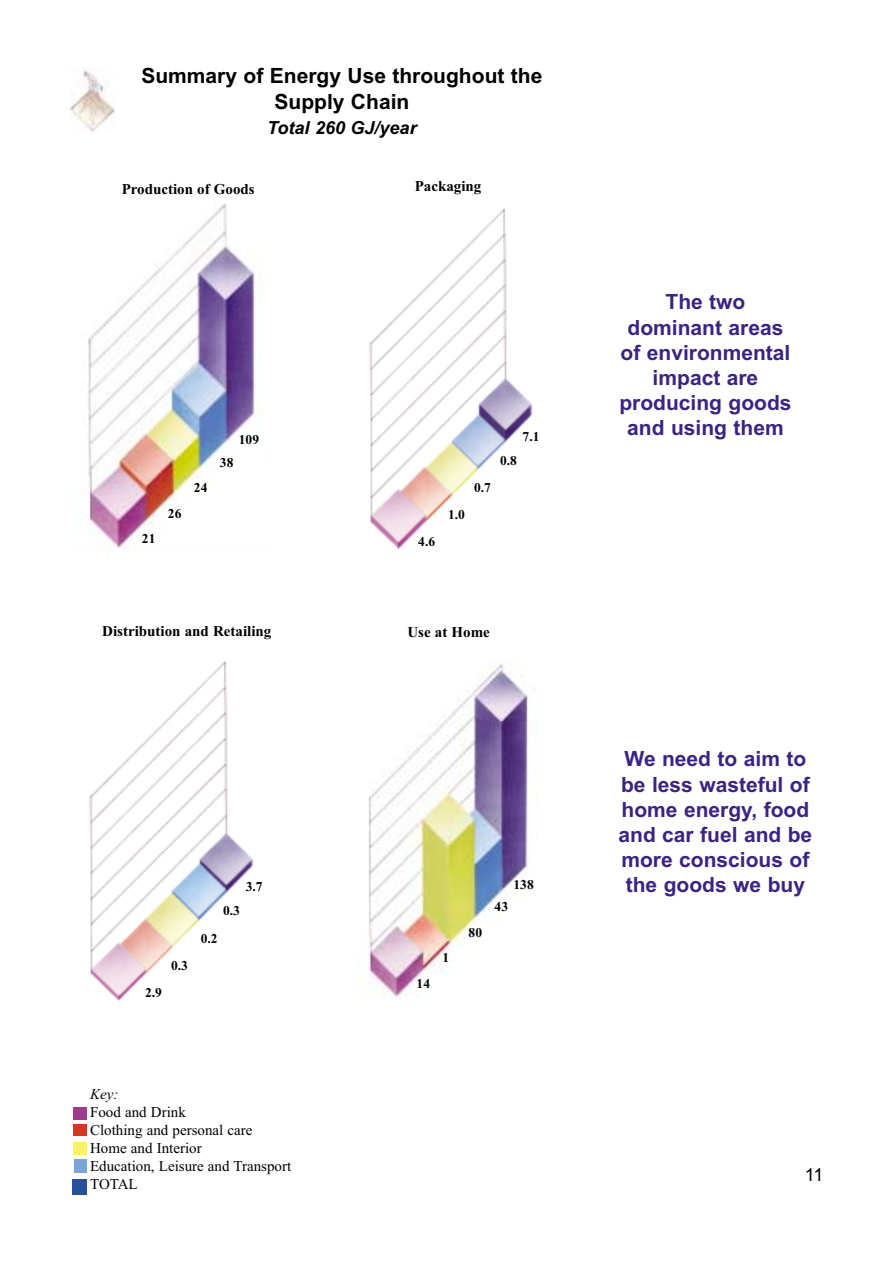
<style>
.page{position:relative;width:893px;height:1262px;background:#fff}
.page>*{position:absolute;margin:0;border:0;box-sizing:border-box;transform-origin:0 0}
.t1{font:700 21px/25.2px "Arial";color:#3b2382;text-align:center}
.t2{font:700 21px/25.2px "Arial";color:#000;text-align:center}
.t3{font:italic 700 18px "Arial";color:#000}
.t4{font:18px "Arial";color:#000}
.t5{font:15px/18px "Times New Roman";color:#000}
.t6{font:700 15px "Times New Roman";color:#000}
.t7{font:italic 15px "Times New Roman";color:#000}
.t8{font:700 13.5px "Times New Roman";color:#000}
</style>
<div class="page">
<div style="left:73px;top:1106px;width:14px;height:13px;background:#9f3b8c"></div>
<div style="left:73px;top:1124px;width:14px;height:12px;background:#d53822"></div>
<div style="left:73px;top:1142px;width:13px;height:12px;background:#f7f362"></div>
<div style="left:74px;top:1159px;width:12px;height:14px;background:#79a6d7"></div>
<div style="left:73px;top:1179px;width:14px;height:15px;background:#26509b"></div>
<img style="left:81px;top:204px;width:181px;height:345px">
<img style="left:369px;top:208px;width:164px;height:342px">
<img style="left:89px;top:661px;width:165px;height:340px">
<img style="left:369px;top:663px;width:166px;height:335px">
<img style="left:71px;top:70px;width:43px;height:61px">
<p class="t2" style="left:141px;top:65px;width:402px">Summary of Energy Use throughout the<br>Supply Chain</p>
<p class="t3" style="left:267px;top:121px;width:151px">Total 260 GJ/year</p>
<p class="t6" style="left:122px;top:184px;width:134px">Production of Goods</p>
<p class="t6" style="left:415px;top:181px;width:68px">Packaging</p>
<p class="t8" style="left:239px;top:435px;width:22px">109</p>
<p class="t8" style="left:522px;top:432px;width:18px">7.1</p>
<p class="t8" style="left:220px;top:458px;width:15px">38</p>
<p class="t8" style="left:500px;top:456px;width:18px">0.8</p>
<p class="t8" style="left:194px;top:483px;width:15px">24</p>
<p class="t8" style="left:474px;top:483px;width:18px">0.7</p>
<p class="t8" style="left:168px;top:509px;width:15px">26</p>
<p class="t8" style="left:448px;top:510px;width:18px">1.0</p>
<p class="t8" style="left:142px;top:534px;width:15px">21</p>
<p class="t8" style="left:418px;top:537px;width:18px">4.6</p>
<p class="t6" style="left:102px;top:626px;width:171px">Distribution and Retailing</p>
<p class="t6" style="left:407px;top:627px;width:84px">Use at Home</p>
<p class="t8" style="left:246px;top:882px;width:18px">3.7</p>
<p class="t8" style="left:513px;top:879px;width:22px">138</p>
<p class="t8" style="left:223px;top:906px;width:18px">0.3</p>
<p class="t8" style="left:494px;top:902px;width:15px">43</p>
<p class="t8" style="left:201px;top:933px;width:18px">0.2</p>
<p class="t8" style="left:468px;top:927px;width:15px">80</p>
<p class="t8" style="left:171px;top:960px;width:18px">0.3</p>
<p class="t8" style="left:442px;top:953px;width:8px">1</p>
<p class="t8" style="left:145px;top:987px;width:18px">2.9</p>
<p class="t8" style="left:416px;top:978px;width:15px">14</p>
<p class="t7" style="left:90px;top:1088px;width:30px">Key:</p>
<p class="t5" style="left:90px;top:1104px;width:203px">Food and Drink<br>Clothing and personal care<br>Home and Interior<br>Education, Leisure and Transport<br>TOTAL</p>
<p class="t1" style="left:619px;top:291px;width:174px">The two dominant areas of environmental impact are producing goods and using them</p>
<p class="t1" style="left:618px;top:748px;width:195px">We need to aim to be less wasteful of home energy, food and car fuel and be more conscious of the goods we buy</p>
<p class="t4" style="left:804px;top:1167px;width:20px">11</p>
</div>
